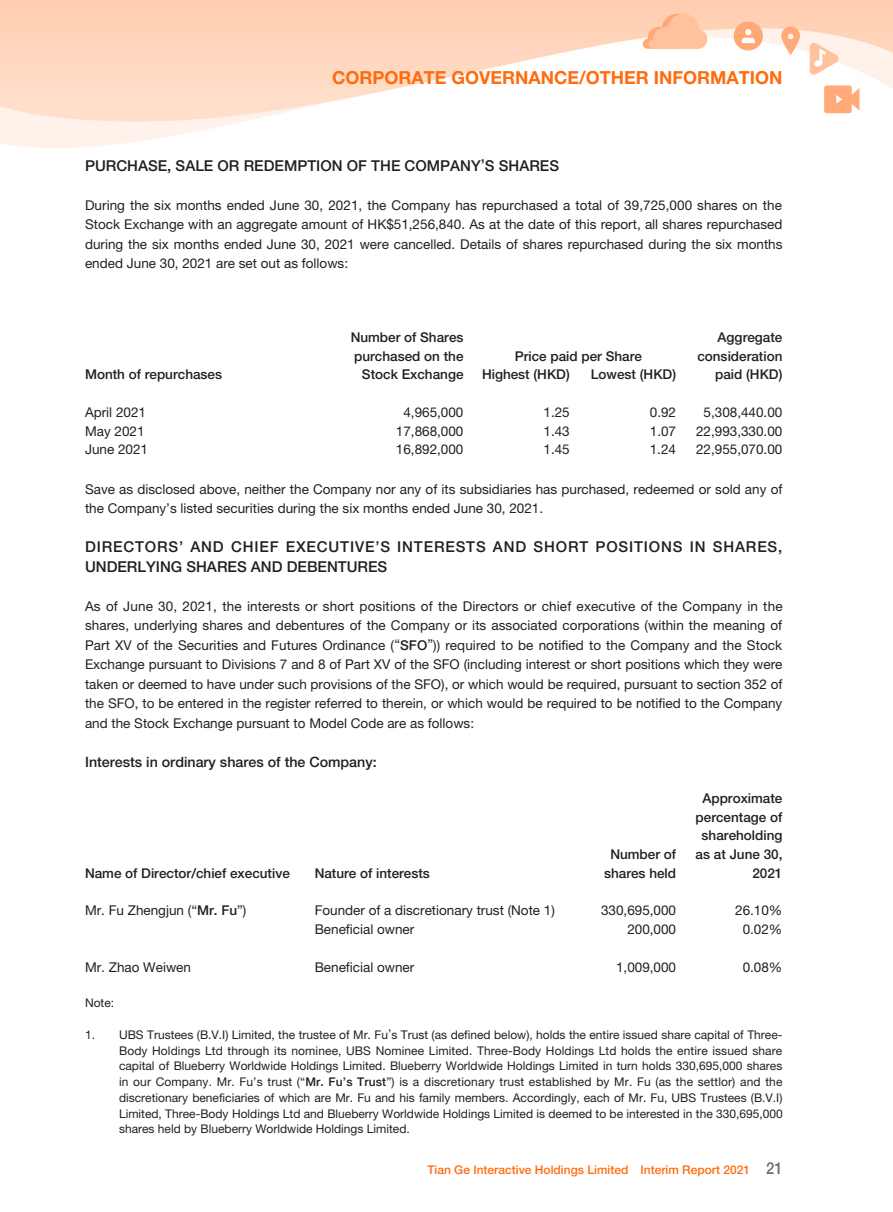
<style>
.page{position:relative;width:893px;height:1212px;background:#fff}
.page>*{position:absolute;margin:0;border:0;box-sizing:border-box;transform-origin:0 0}
.t1{font:700 18px "Helvetica Neue LT Std";color:#ff6b0d}
.t2{font:500 15px/19.5px "Helvetica Neue LT Std";letter-spacing:.055em;color:#231f20}
.t3{font:500 15px "Helvetica Neue LT Std";color:#231f20}
.t4{font:500 14.25px "Helvetica Neue LT Std";color:#231f20}
.t5{font:13.5px/19.5px "Helvetica Neue LT Std";color:#231f20;text-align:justify}
.t6{font:500 13.5px/18.8px "Helvetica Neue LT Std";color:#231f20;text-align:right}
.t7{font:12px/15.8px "Helvetica Neue LT Std";color:#231f20;text-align:justify}
.t8{font:500 12px "Helvetica Neue LT Std";color:#ff6b0d}
.s1{font-weight:500}
.s2{font-size:16.5px;color:#6c6d70}
</style>
<div class="page">
<img style="left:0;top:0;width:893px;height:148px">
<h1 class="t1" style="left:332px;top:67px;width:452px">CORPORATE GOVERNANCE/OTHER INFORMATION</h1>
<p class="t3" style="left:85px;top:156px;width:476px">PURCHASE, SALE OR REDEMPTION OF THE COMPANY’S SHARES</p>
<p class="t5" style="left:85px;top:195px;width:699px">During the six months ended June 30, 2021, the Company has repurchased a total of 39,725,000 shares on the Stock Exchange with an aggregate amount of HK$51,256,840. As at the date of this report, all shares repurchased during the six months ended June 30, 2021 were cancelled. Details of shares repurchased during the six months ended June 30, 2021 are set out as follows:</p>
<p class="t6" style="left:85px;top:365px;width:139px">Month of repurchases</p>
<p class="t6" style="left:351px;top:327px;width:114px">Number of Shares purchased on the<br>Stock Exchange</p>
<p class="t6" style="left:515px;top:346px;width:129px">Price paid per Share</p>
<p class="t6" style="left:697px;top:327px;width:87px">Aggregate consideration</p>
<p class="t6" style="left:482px;top:365px;width:89px">Highest (HKD)</p>
<p class="t6" style="left:591px;top:365px;width:87px">Lowest (HKD)</p>
<p class="t6" style="left:715px;top:365px;width:69px">paid (HKD)</p>
<p class="t5" style="left:85px;top:402px;width:63px">April 2021</p>
<p class="t5" style="left:403px;top:402px;width:62px">4,965,000</p>
<p class="t5" style="left:543px;top:402px;width:28px">1.25</p>
<p class="t5" style="left:650px;top:402px;width:28px">0.92</p>
<p class="t5" style="left:704px;top:402px;width:80px">5,308,440.00</p>
<p class="t5" style="left:85px;top:421px;width:61px">May 2021</p>
<p class="t5" style="left:396px;top:421px;width:69px">17,868,000</p>
<p class="t5" style="left:543px;top:421px;width:28px">1.43</p>
<p class="t5" style="left:650px;top:421px;width:28px">1.07</p>
<p class="t5" style="left:696px;top:421px;width:88px">22,993,330.00</p>
<p class="t5" style="left:85px;top:439px;width:65px">June 2021</p>
<p class="t5" style="left:396px;top:439px;width:69px">16,892,000</p>
<p class="t5" style="left:543px;top:439px;width:28px">1.45</p>
<p class="t5" style="left:650px;top:439px;width:28px">1.24</p>
<p class="t5" style="left:696px;top:439px;width:88px">22,955,070.00</p>
<p class="t5" style="left:85px;top:479px;width:699px">Save as disclosed above, neither the Company nor any of its subsidiaries has purchased, redeemed or sold any of the Company’s listed securities during the six months ended June 30, 2021.</p>
<p class="t2" style="left:85px;top:537px;width:699px">DIRECTORS’ AND CHIEF EXECUTIVE’S INTERESTS AND SHORT POSITIONS IN SHARES,<br>UNDERLYING SHARES AND DEBENTURES</p>
<p class="t5" style="left:85px;top:596px;width:699px">As of June 30, 2021, the interests or short positions of the Directors or chief executive of the Company in the shares, underlying shares and debentures of the Company or its associated corporations (within the meaning of Part XV of the Securities and Futures Ordinance (“<span class="s1">SFO</span>”)) required to be notified to the Company and the Stock Exchange pursuant to Divisions 7 and 8 of Part XV of the SFO (including interest or short positions which they were taken or deemed to have under such provisions of the SFO), or which would be required, pursuant to section 352 of the SFO, to be entered in the register referred to therein, or which would be required to be notified to the Company and the Stock Exchange pursuant to Model Code are as follows:</p>
<p class="t4" style="left:85px;top:753px;width:293px">Interests in ordinary shares of the Company:</p>
<p class="t6" style="left:85px;top:863px;width:206px">Name of Director/chief executive</p>
<p class="t6" style="left:315px;top:863px;width:117px">Nature of interests</p>
<p class="t6" style="left:604px;top:845px;width:74px;text-align:center">Number of shares held</p>
<p class="t6" style="left:696px;top:788px;width:88px">Approximate percentage of shareholding as at June 30,<br>2021</p>
<p class="t5" style="left:85px;top:901px;width:163px">Mr. Fu Zhengjun (“<span class="s1">Mr. Fu</span>”)</p>
<p class="t5" style="left:315px;top:901px;width:242px">Founder of a discretionary trust (Note 1)</p>
<p class="t5" style="left:601px;top:901px;width:77px">330,695,000</p>
<p class="t5" style="left:735px;top:901px;width:49px">26.10%</p>
<p class="t5" style="left:315px;top:919px;width:101px">Beneficial owner</p>
<p class="t5" style="left:627px;top:919px;width:50px">200,000</p>
<p class="t5" style="left:743px;top:919px;width:41px">0.02%</p>
<p class="t5" style="left:85px;top:957px;width:108px">Mr. Zhao Weiwen</p>
<p class="t5" style="left:315px;top:957px;width:101px">Beneficial owner</p>
<p class="t5" style="left:616px;top:957px;width:62px">1,009,000</p>
<p class="t5" style="left:743px;top:957px;width:41px">0.08%</p>
<p class="t7" style="left:85px;top:995px;width:31px">Note:</p>
<p class="t7" style="left:119px;top:1026px;width:665px;text-indent:-34px">1. UBS Trustees (B.V.I) Limited, the trustee of Mr. Fu’s Trust (as defined below), holds the entire issued share capital of Three-Body Holdings Ltd through its nominee, UBS Nominee Limited. Three-Body Holdings Ltd holds the entire issued share capital of Blueberry Worldwide Holdings Limited. Blueberry Worldwide Holdings Limited in turn holds 330,695,000 shares in our Company. Mr. Fu’s trust (“<span class="s1">Mr. Fu’s Trust</span>”) is a discretionary trust established by Mr. Fu (as the settlor) and the discretionary beneficiaries of which are Mr. Fu and his family members. Accordingly, each of Mr. Fu, UBS Trustees (B.V.I)<br>Limited, Three-Body Holdings Ltd and Blueberry Worldwide Holdings Limited is deemed to be interested in the 330,695,000 shares held by Blueberry Worldwide Holdings Limited.</p>
<p class="t8" style="left:427px;top:1162px;width:357px">Tian Ge Interactive Holdings Limited Interim Report 2021 <span class="s2">21</span></p>
</div>
